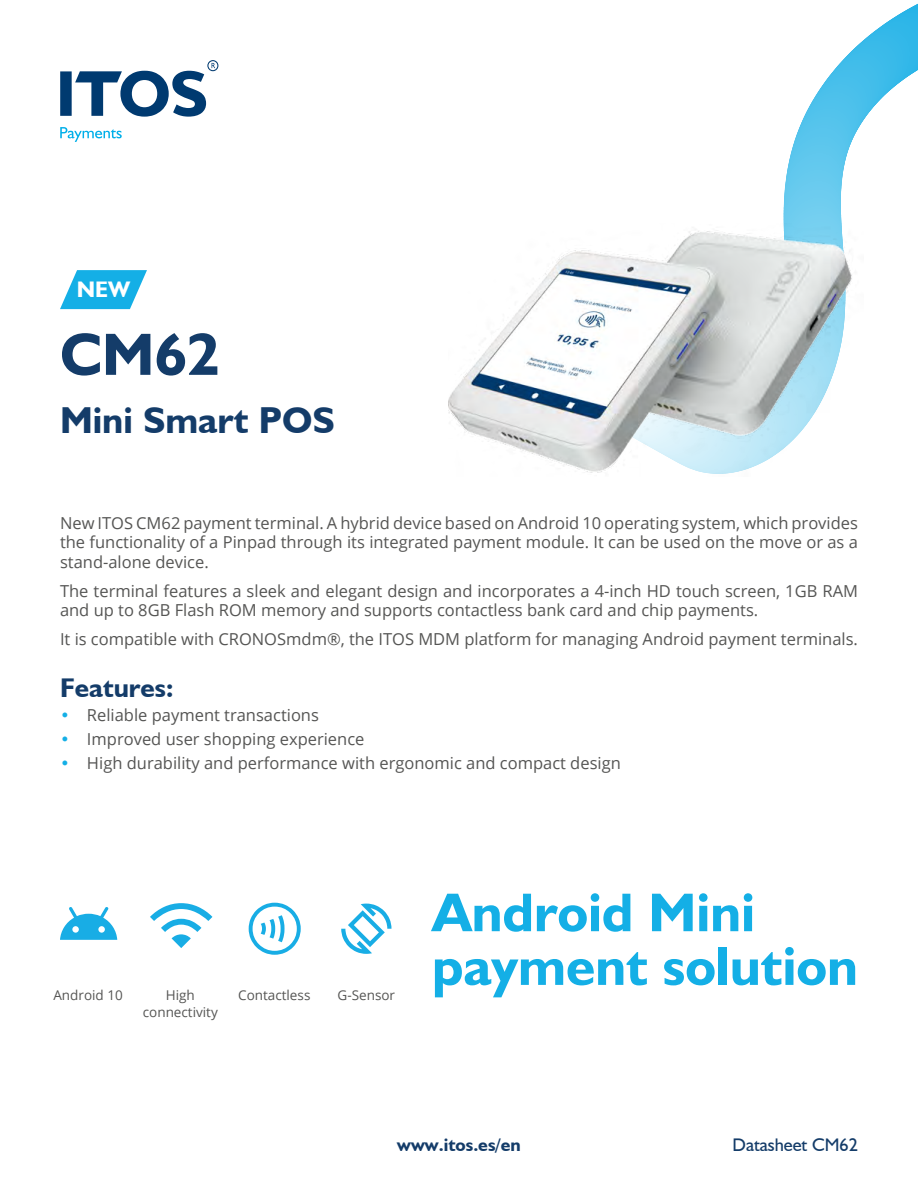
<style>
.page{position:relative;width:918px;height:1188px;background:#fff}
.page>*{position:absolute;margin:0;border:0;box-sizing:border-box;transform-origin:0 0}
.t1{font:700 60px "Humanist 521 BT";color:#143c69}
.t2{font:700 54.9px/53.7px "Humanist 521 BT";color:#14afe6}
.t3{font:700 37.5px "Humanist 521 BT";color:#143c69}
.t4{font:700 27px "Humanist 521 BT";color:#143c69}
.t5{font:700 22.5px "Humanist 521 BT";color:#fff}
.t6{font:700 18.3px "Humanist 521 BT";color:#143c69}
.t7{font:18.3px "Humanist 521 BT";color:#143c69}
.t8{font:16.5px/19.8px "Open Sans";color:#555554;text-align:justify}
.t9{font:13.5px "Open Sans";color:#555554}
.s1{font-family:"Humanist 521 BT";font-weight:700;color:#14afe6}
</style>
<div class="page">
<svg style="left:60px;top:60px;width:158px;height:57px"></svg>
<svg style="left:60px;top:127px;width:62px;height:15px"></svg>
<svg style="left:783px;top:3px;width:135px;height:221px"></svg>
<svg style="left:60px;top:270px;width:87px;height:39px"></svg>
<svg style="left:60px;top:907px;width:57px;height:33px"></svg>
<svg style="left:249px;top:903px;width:52px;height:52px"></svg>
<svg style="left:150px;top:903px;width:62px;height:45px"></svg>
<img style="left:448px;top:224px;width:404px;height:250px">
<svg style="left:341px;top:904px;width:51px;height:50px"></svg>
<h3 class="t5" style="left:77px;top:275px;width:55px">NEW</h3>
<h1 class="t1" style="left:60px;top:317px;width:161px">CM62</h1>
<h3 class="t3" style="left:60px;top:396px;width:276px">Mini Smart POS</h3>
<p class="t8" style="left:60px;top:512px;width:800px">New ITOS CM62 payment terminal. A hybrid device based on Android 10 operating system, which provides the functionality of a Pinpad through its integrated payment module. It can be used on the move or as a stand-alone device.</p>
<p class="t8" style="left:60px;top:580px;width:800px">The terminal features a sleek and elegant design and incorporates a 4-inch HD touch screen, 1GB RAM and up to 8GB Flash ROM memory and supports contactless bank card and chip payments.</p>
<p class="t8" style="left:60px;top:628px;width:799px">It is compatible with CRONOSmdm®, the ITOS MDM platform for managing Android payment terminals.</p>
<h3 class="t4" style="left:60px;top:671px;width:115px">Features:</h3>
<p class="t8" style="left:60px;top:705px;width:260px"><span class="s1">•</span> Reliable payment transactions</p>
<p class="t8" style="left:60px;top:729px;width:306px"><span class="s1">•</span> Improved user shopping experience</p>
<p class="t8" style="left:60px;top:753px;width:562px"><span class="s1">•</span> High durability and performance with ergonomic and compact design</p>
<p class="t9" style="left:53px;top:986px;width:71px">Android 10</p>
<p class="t9" style="left:166px;top:986px;width:31px">High</p>
<p class="t9" style="left:238px;top:986px;width:74px">Contactless</p>
<p class="t9" style="left:338px;top:986px;width:59px">G-Sensor</p>
<p class="t9" style="left:143px;top:1002px;width:77px">connectivity</p>
<h2 class="t2" style="left:432px;top:884px;width:427px">Android Mini payment solution</h2>
<p class="t6" style="left:397px;top:1133px;width:125px">www.itos.es/en</p>
<p class="t7" style="left:733px;top:1133px;width:127px">Datasheet CM62</p>
</div>
